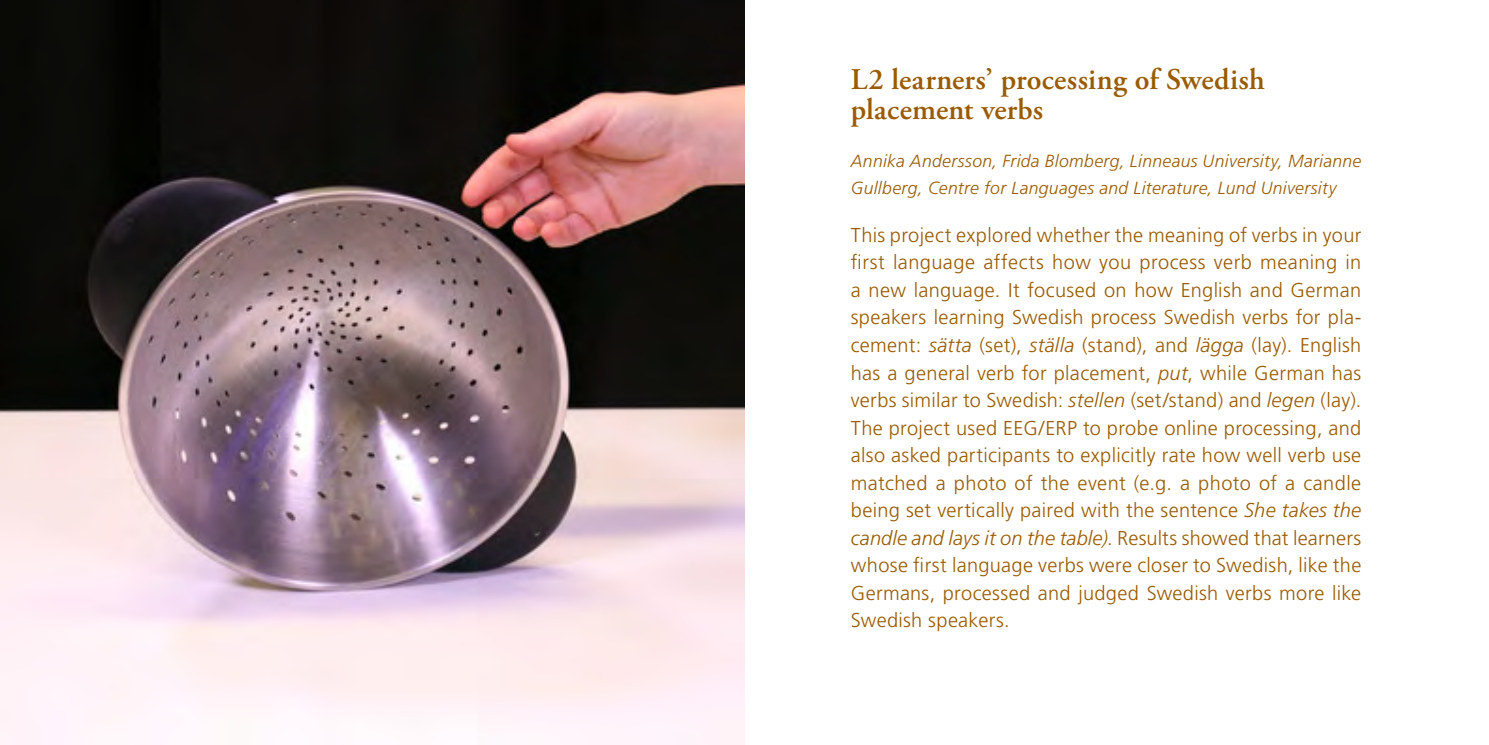
<style>
.page{position:relative;width:1489px;height:745px;background:#fff}
.page>*{position:absolute;margin:0;border:0;box-sizing:border-box;transform-origin:0 0}
.t1{font:600 30px/30px "Adobe Garamond Pro";letter-spacing:.005em;color:#9a5b02}
.t2{font:300 20px/27.5px "Frutiger LT Std";letter-spacing:.015em;color:#9a5b02;text-align:justify}
.t3{font:italic 300 17.5px/27.5px "Frutiger LT Std";letter-spacing:.02em;color:#9a5b02}
.s1{font-style:italic}
</style>
<div class="page">
<img style="left:0;top:0;width:744px;height:744px">
<h1 class="t1" style="left:850px;top:65px;width:415px">L2 learners’ processing of Swedish placement verbs</h1>
<p class="t3" style="left:850px;top:147px;width:512px">Annika Andersson, Frida Blomberg, Linneaus University, Marianne<br>Gullberg, Centre for Languages and Literature, Lund University</p>
<p class="t2" style="left:850px;top:221px;width:512px">This project explored whether the meaning of verbs in your first language affects how you process verb meaning in a new language. It focused on how English and German speakers learning Swedish process Swedish verbs for pla&shy;cement: <span class="s1">sätta</span> (set), <span class="s1">ställa</span> (stand), and <span class="s1">lägga</span> (lay). English has a general verb for placement, <span class="s1">put</span>, while German has verbs similar to Swedish: <span class="s1">stellen</span> (set/stand) and <span class="s1">legen</span> (lay).<br>The project used EEG/ERP to probe online processing, and also asked participants to explicitly rate how well verb use matched a photo of the event (e.g. a photo of a candle being set vertically paired with the sentence <span class="s1">She takes the candle and lays it on the table)</span>. Results showed that learners whose first language verbs were closer to Swedish, like the Germans, processed and judged Swedish verbs more like Swedish speakers.</p>
</div>
